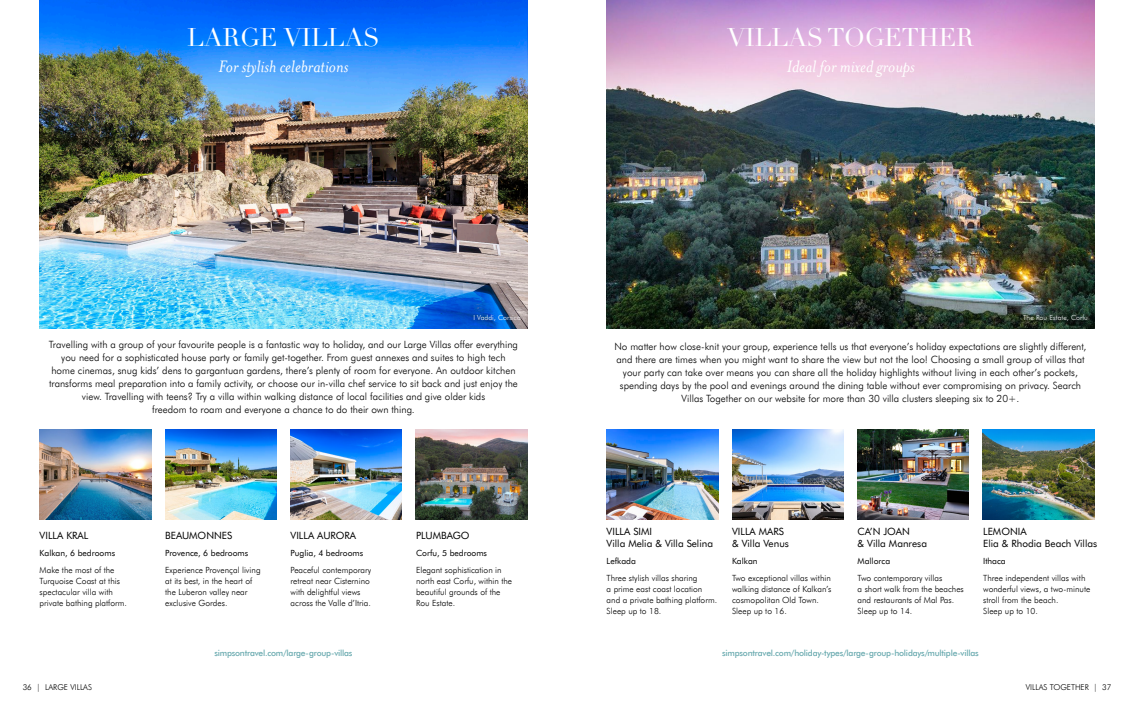
<style>
.page{position:relative;width:1134px;height:709px;background:#fff}
.page>*{position:absolute;margin:0;border:0;box-sizing:border-box;transform-origin:0 0}
.t1{font:25px "Didot";letter-spacing:-.01em;color:#fff}
.t2{font:italic 19px "Mrs Eaves OT";color:#fff}
.t3{font:300 10px/13px "Futura BT";color:#000;text-align:center}
.Property_name{font:10px "Futura BT";color:#000}
.Body_Copy{font:300 8.5px/11px "Futura BT";color:#000}
.t4{font:500 8.5px "Futura BT";letter-spacing:-.025em;color:#6babb0}
.Body_Copy-2{font:8.5px "Futura BT";color:#000}
.t5{font:300 8px "Futura BT";color:#000}
.t6{font:300 7px "Futura BT";letter-spacing:.01em;color:#fff}
</style>
<div class="page">
<img style="left:40px;top:0;width:487px;height:329px">
<img style="left:607px;top:0;width:487px;height:329px">
<img style="left:607px;top:429px;width:111px;height:90px">
<img style="left:732px;top:429px;width:111px;height:90px">
<img style="left:983px;top:429px;width:111px;height:90px">
<img style="left:857px;top:429px;width:112px;height:90px">
<img style="left:40px;top:429px;width:111px;height:90px">
<img style="left:165px;top:429px;width:111px;height:90px">
<img style="left:416px;top:429px;width:111px;height:90px">
<img style="left:290px;top:429px;width:112px;height:90px">
<p class="t1" style="left:187px;top:22px;width:194px">LARGE VILLAS</p>
<p class="t2" style="left:219px;top:56px;width:131px">For stylish celebrations</p>
<p class="t1" style="left:727px;top:22px;width:248px">VILLAS TOGETHER</p>
<p class="t2" style="left:787px;top:56px;width:130px">Ideal for mixed groups</p>
<p class="t6" style="left:473px;top:312px;width:49px">I Vaddi, Corsica</p>
<p class="t6" style="left:1023px;top:312px;width:66px">The Rou Estate, Corfu</p>
<p class="t3" style="left:49px;top:338px;width:470px">Travelling with a group of your favourite people is a fantastic way to holiday, and our Large Villas offer everything you need for a sophisticated house party or family get-together. From guest annexes and suites to high tech home cinemas, snug kids’ dens to gargantuan gardens, there’s plenty of room for everyone. An outdoor kitchen transforms meal preparation into a family activity, or choose our in-villa chef service to sit back and just enjoy the view. Travelling with teens? Try a villa within walking distance of local facilities and give older kids<br>freedom to roam and everyone a chance to do their own thing.</p>
<p class="Property_name" style="left:40px;top:529px;width:50px">VILLA KRAL</p>
<p class="Body_Copy-2" style="left:40px;top:547px;width:77px">Kalkan, 6 bedrooms</p>
<p class="Body_Copy" style="left:40px;top:564px;width:89px">Make the most of the<br>Turquoise Coast at this spectacular villa with private bathing platform.</p>
<p class="Property_name" style="left:165px;top:529px;width:69px">BEAUMONNES</p>
<p class="Body_Copy-2" style="left:165px;top:547px;width:85px">Provence, 6 bedrooms</p>
<p class="Body_Copy" style="left:165px;top:564px;width:97px">Experience Provençal living at its best, in the heart of the Luberon valley near exclusive Gordes.</p>
<p class="Property_name" style="left:291px;top:529px;width:67px">VILLA AURORA</p>
<p class="Body_Copy-2" style="left:291px;top:547px;width:74px">Puglia, 4 bedrooms</p>
<p class="Body_Copy" style="left:291px;top:564px;width:82px">Peaceful contemporary retreat near Cisternino with delightful views across the Valle d’Itria.</p>
<p class="Property_name" style="left:416px;top:529px;width:55px">PLUMBAGO</p>
<p class="Body_Copy-2" style="left:416px;top:547px;width:73px">Corfu, 5 bedrooms</p>
<p class="Body_Copy" style="left:416px;top:564px;width:98px">Elegant sophistication in north east Corfu, within the beautiful grounds of the<br>Rou Estate.</p>
<p class="t3" style="left:614px;top:340px;width:473px">No matter how close-knit your group, experience tells us that everyone’s holiday expectations are slightly different, and there are times when you might want to share the view but not the loo! Choosing a small group of villas that your party can take over means you can share all the holiday highlights without living in each other’s pockets, spending days by the pool and evenings around the dining table without ever compromising on privacy. Search Villas Together on our website for more than 30 villa clusters sleeping six to 20+.</p>
<p class="Property_name" style="left:607px;top:525px;width:47px">VILLA SIMI</p>
<p class="Property_name" style="left:607px;top:537px;width:108px">Villa Melia &amp; Villa Selina</p>
<p class="Body_Copy-2" style="left:607px;top:555px;width:31px">Lefkada</p>
<p class="Body_Copy" style="left:607px;top:572px;width:112px">Three stylish villas sharing<br>a prime east coast location and a private bathing platform.<br>Sleep up to 18.</p>
<p class="Property_name" style="left:732px;top:525px;width:53px">VILLA MARS</p>
<p class="Property_name" style="left:732px;top:537px;width:58px">&amp; Villa Venus</p>
<p class="Body_Copy-2" style="left:732px;top:555px;width:27px">Kalkan</p>
<p class="Body_Copy" style="left:732px;top:572px;width:101px">Two exceptional villas within walking distance of Kalkan’s cosmopolitan Old Town.<br>Sleep up to 16.</p>
<p class="Property_name" style="left:858px;top:525px;width:54px">CA’N JOAN</p>
<p class="Property_name" style="left:858px;top:537px;width:71px">&amp; Villa Manresa</p>
<p class="Body_Copy-2" style="left:858px;top:555px;width:34px">Mallorca</p>
<p class="Body_Copy" style="left:858px;top:572px;width:108px">Two contemporary villas<br>a short walk from the beaches and restaurants of Mal Pas.<br>Sleep up to 14.</p>
<p class="Property_name" style="left:983px;top:525px;width:45px">LEMONIA</p>
<p class="Property_name" style="left:983px;top:537px;width:115px">Elia &amp; Rhodia Beach Villas</p>
<p class="Body_Copy-2" style="left:983px;top:555px;width:24px">Ithaca</p>
<p class="Body_Copy" style="left:983px;top:572px;width:109px">Three independent villas with wonderful views, a two-minute stroll from the beach.<br>Sleep up to 10.</p>
<p class="t4" style="left:214px;top:647px;width:140px">simpsontravel.com/large-group-villas</p>
<p class="t4" style="left:722px;top:647px;width:258px">simpsontravel.com/holiday-types/large-group-holidays/multiple-villas</p>
<p class="t5" style="left:23px;top:682px;width:71px">36 | LARGE VILLAS</p>
<p class="t5" style="left:1026px;top:682px;width:87px">VILLAS TOGETHER | 37</p>
</div>
